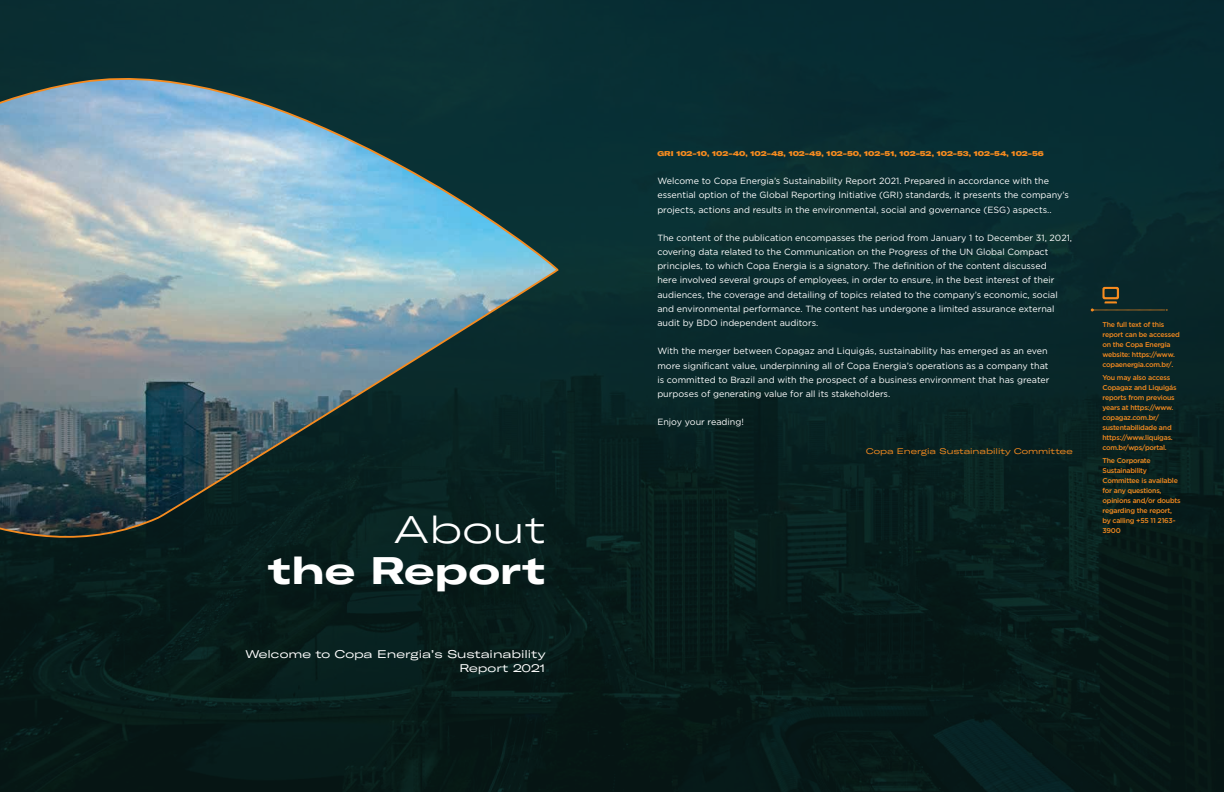
<style>
.page{position:relative;width:1224px;height:792px;background:#fff}
.page>*{position:absolute;margin:0;border:0;box-sizing:border-box;transform-origin:0 0}
.t1{font:700 expanded 37.9px/40.6px "GT America";color:#fff;text-align:right}
.t2{font:expanded 11px/14px "GT America";color:#fff;text-align:right}
.t3{font:9px/14.2px "Gotham";color:#fff}
.t4{font:expanded 8px "GT America";color:#f68b1f}
.t5{font:500 7px/10px "Gotham";letter-spacing:-.03em;color:#f68b1f}
.t6{font:900 expanded 7px "GT America";color:#f68b1f}
.s1{font-weight:300}
</style>
<div class="page">
<div style="left:0;top:0;width:1224px;height:792px;background:linear-gradient(to bottom,#093238,#071714)"></div>
<img style="left:0;top:71px;width:559px;height:470px">
<svg style="left:1091px;top:287px;width:76px;height:24px;background:#1f3028"></svg>
<p class="t1" style="left:268px;top:509px;width:279px"><span class="s1">About<br></span>the Report</p>
<p class="t2" style="left:245px;top:647px;width:302px">Welcome to Copa Energia’s Sustainability<br>Report 2021</p>
<p class="t6" style="left:657px;top:149px;width:388px">GRI 102-10, 102-40, 102-48, 102-49, 102-50, 102-51, 102-52, 102-53, 102-54, 102-56</p>
<p class="t3" style="left:657px;top:174px;width:413px">Welcome to Copa Energia’s Sustainability Report 2021. Prepared in accordance with the essential option of the Global Reporting Initiative (GRI) standards, it presents the company’s projects, actions and results in the environmental, social and governance (ESG) aspects..</p>
<p class="t3" style="left:657px;top:230px;width:416px">The content of the publication encompasses the period from January 1 to December 31, 2021, covering data related to the Communication on the Progress of the UN Global Compact principles, to which Copa Energia is a signatory. The definition of the content discussed<br>here involved several groups of employees, in order to ensure, in the best interest of their audiences, the coverage and detailing of topics related to the company’s economic, social and environmental performance. The content has undergone a limited assurance external audit by BDO independent auditors.</p>
<p class="t3" style="left:657px;top:344px;width:394px">With the merger between Copagaz and Liquigás, sustainability has emerged as an even more significant value, underpinning all of Copa Energia’s operations as a company that is committed to Brazil and with the prospect of a business environment that has greater purposes of generating value for all its stakeholders.</p>
<p class="t3" style="left:657px;top:415px;width:88px">Enjoy your reading!</p>
<p class="t4" style="left:866px;top:446px;width:208px">Copa Energia Sustainability Committee</p>
<p class="t5" style="left:1102px;top:320px;width:79px">The full text of this report can be accessed on the Copa Energia website: https://www. copaenergia.com.br/.</p>
<p class="t5" style="left:1102px;top:372px;width:76px">You may also access<br>Copagaz and Liquigás reports from previous years at https://www. copagaz.com.br/ sustentabilidade and https://www.liquigas. com.br/wps/portal.</p>
<p class="t5" style="left:1102px;top:455px;width:80px">The Corporate<br>Sustainability<br>Committee is available for any questions, opinions and/or doubts regarding the report, by calling +55 11 2163-<br>3900</p>
</div>
